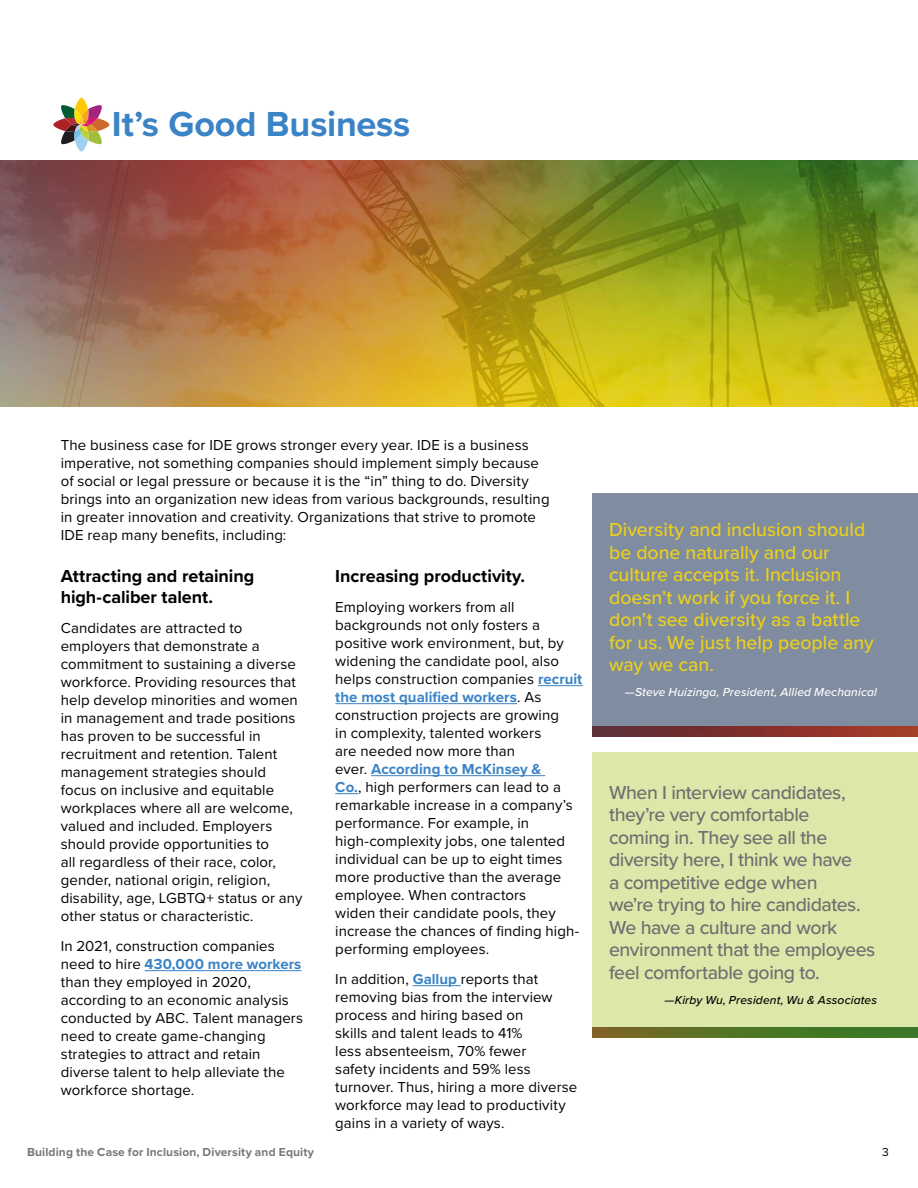
<style>
.page{position:relative;width:918px;height:1188px;background:#fff}
.page>*{position:absolute;margin:0;border:0;box-sizing:border-box;transform-origin:0 0}
.t1{font:700 36px "Proxima Nova";letter-spacing:-.005em;color:#3a83c6}
.t2{font:500 19.5px/22.5px "Proxima Nova";letter-spacing:-.025em;color:#6f6f6f}
.t3{font:500 19.5px/22.5px "Proxima Nova";letter-spacing:-.005em;color:#ebd01d}
.t4{font:700 18px/21px "Proxima Nova";letter-spacing:-.005em;color:#000}
.t5{font:15px/18px "Proxima Nova";letter-spacing:.005em;color:#000}
.t6{font:700 12px "Proxima Nova";letter-spacing:.01em;color:#777}
.t7{font:italic 500 12px "Proxima Nova";letter-spacing:.01em;color:#fff}
.t8{font:italic 500 12px "Proxima Nova";letter-spacing:.01em;color:#000}
.t9{font:12px "Proxima Nova";color:#000}
.s1{font-weight:700;color:#3a83c6}
</style>
<div class="page">
<div style="left:592px;top:753px;width:326px;height:280px;background:#dce8aa"></div>
<div style="left:592px;top:494px;width:326px;height:238px;background:#808c9f"></div>
<img style="left:592px;top:727px;width:326px;height:9px">
<hr style="left:538px;top:685px;width:45px;height:1px;background:#3a83c6">
<hr style="left:335px;top:703px;width:182px;height:1px;background:#3a83c6">
<hr style="left:371px;top:775px;width:174px;height:1px;background:#3a83c6">
<svg style="left:335px;top:793px;width:23px;height:1px"></svg>
<hr style="left:413px;top:985px;width:48px;height:1px;background:#3a83c6">
<img style="left:0;top:161px;width:918px;height:245px">
<hr style="left:145px;top:970px;width:156px;height:1px;background:#3a83c6">
<svg style="left:53px;top:98px;width:57px;height:54px"></svg>
<img style="left:592px;top:1028px;width:326px;height:10px">
<h1 class="t1" style="left:112px;top:98px;width:300px">It’s Good Business</h1>
<p class="t5" style="left:61px;top:436px;width:490px">The business case for IDE grows stronger every year. IDE is a business imperative, not something companies should implement simply because of social or legal pressure or because it is the “in” thing to do. Diversity brings into an organization new ideas from various backgrounds, resulting in greater innovation and creativity. Organizations that strive to promote IDE reap many benefits, including:</p>
<p class="t4" style="left:335px;top:565px;width:191px">Increasing productivity.</p>
<p class="t5" style="left:335px;top:597px;width:249px">Employing workers from all backgrounds not only fosters a positive work environment, but, by widening the candidate pool, also helps construction companies <span class="s1">recruit the most qualified workers</span>. As construction projects are growing<br>in complexity, talented workers<br>are needed now more than<br>ever. <span class="s1">According to McKinsey &amp;<br>Co.</span>, high performers can lead to a remarkable increase in a company’s performance. For example, in high-complexity jobs, one talented individual can be up to eight times more productive than the average employee. When contractors<br>widen their candidate pools, they increase the chances of finding high&shy;performing employees.</p>
<p class="t5" style="left:335px;top:969px;width:244px">In addition, <span class="s1">Gallup</span> reports that removing bias from the interview process and hiring based on<br>skills and talent leads to 41%<br>less absenteeism, 70% fewer<br>safety incidents and 59% less turnover. Thus, hiring a more diverse workforce may lead to productivity gains in a variety of ways.</p>
<p class="t4" style="left:61px;top:565px;width:195px">Attracting and retaining high-caliber talent.</p>
<p class="t5" style="left:61px;top:618px;width:243px">Candidates are attracted to employers that demonstrate a commitment to sustaining a diverse workforce. Providing resources that help develop minorities and women in management and trade positions has proven to be successful in recruitment and retention. Talent management strategies should focus on inclusive and equitable workplaces where all are welcome, valued and included. Employers should provide opportunities to<br>all regardless of their race, color, gender, national origin, religion, disability, age, LGBTQ+ status or any other status or characteristic.</p>
<p class="t5" style="left:61px;top:936px;width:244px">In 2021, construction companies need to hire <span class="s1">430,000 more workers </span>than they employed in 2020, according to an economic analysis conducted by ABC. Talent managers need to create game-changing strategies to attract and retain diverse talent to help alleviate the workforce shortage.</p>
<h2 class="t3" style="left:609px;top:518px;width:266px">Diversity and inclusion should be done naturally and our culture accepts it. Inclusion doesn’t work if you force it. I don’t see diversity as a battle for us. We just help people any way we can.</h2>
<p class="t7" style="left:625px;top:683px;width:254px">—Steve Huizinga, President, Allied Mechanical</p>
<p class="t2" style="left:609px;top:780px;width:268px">When I interview candidates, they’re very comfortable coming in. They see all the diversity here, I think we have<br>a competitive edge when<br>we’re trying to hire candidates.<br>We have a culture and work environment that the employees feel comfortable going to.</p>
<p class="t8" style="left:664px;top:991px;width:214px">—Kirby Wu, President, Wu &amp; Associates</p>
<p class="t6" style="left:27px;top:1143px;width:289px">Building the Case for Inclusion, Diversity and Equity</p>
<p class="t9" style="left:882px;top:1143px;width:8px">3</p>
</div>
